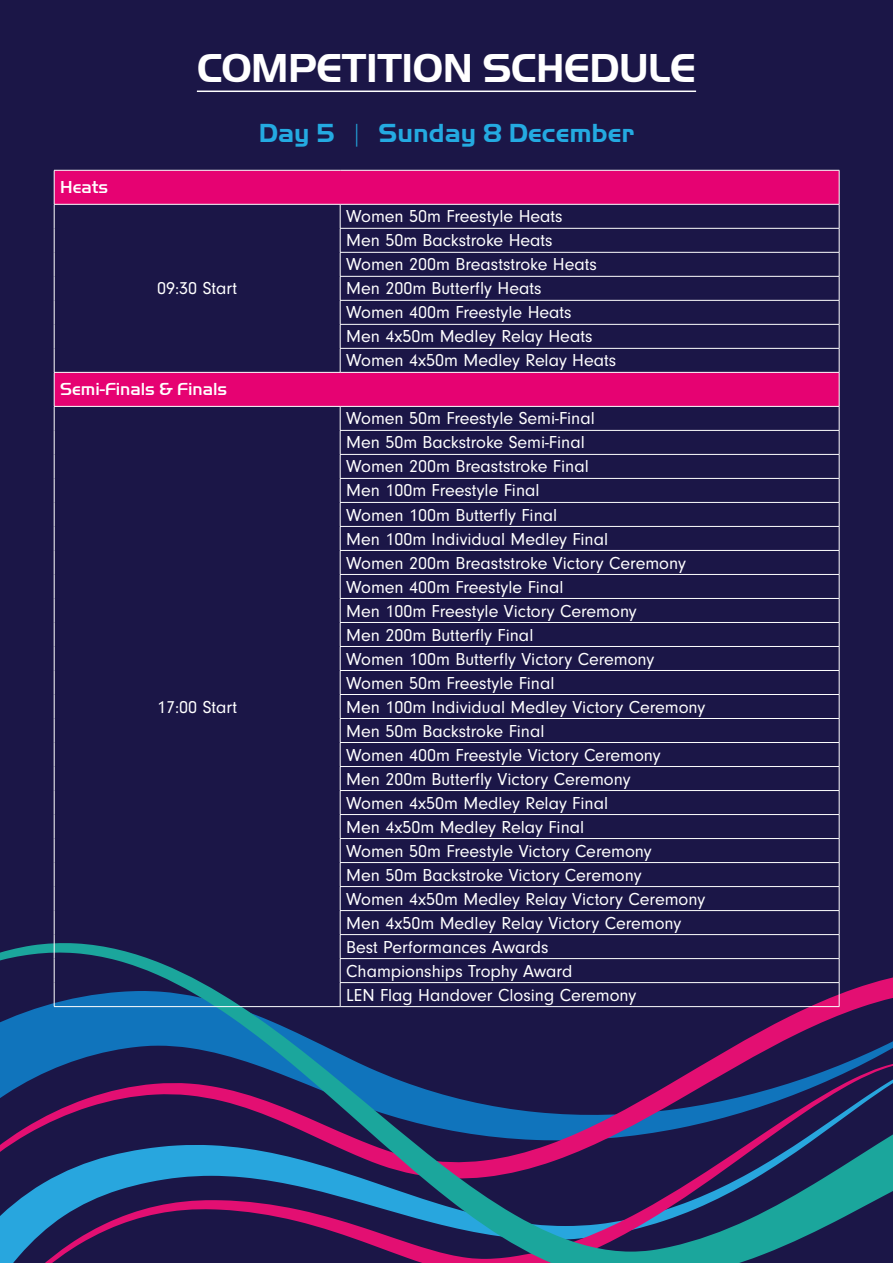
<style>
.page{position:relative;width:893px;height:1263px;background:#1b1647}
.page>*{position:absolute;margin:0;border:0;box-sizing:border-box;transform-origin:0 0}
.t1{font:700 42px "Handel Gothic LT";letter-spacing:-.01em;color:#fff}
.t2{font:700 27px "Handel Gothic Com";color:#24aae1}
.t3{font:18px/24px "Neuzeit Gro";color:#fff}
.t4{font:500 18px "Handel Gothic Com";color:#fff}
.t5{font:500 18px "Handel Gothic LT";color:#fff}
</style>
<div class="page">
<svg style="left:0;top:942px;width:893px;height:321px"></svg>
<hr style="left:197px;top:91px;width:499px;height:1px;background:#fff">
<svg style="left:55px;top:171px;width:784px;height:235px"></svg>
<hr style="left:54px;top:170px;width:286px;height:1px;background:#fff">
<hr style="left:54px;top:170px;width:1px;height:34px;background:#fff">
<hr style="left:340px;top:170px;width:499px;height:1px;background:#fff">
<hr style="left:839px;top:170px;width:1px;height:34px;background:#fff">
<hr style="left:54px;top:204px;width:286px;height:1px;background:#fff">
<hr style="left:340px;top:204px;width:499px;height:1px;background:#fff">
<hr style="left:340px;top:228px;width:499px;height:1px;background:#fff">
<hr style="left:340px;top:252px;width:499px;height:1px;background:#fff">
<hr style="left:340px;top:276px;width:499px;height:1px;background:#fff">
<hr style="left:340px;top:300px;width:499px;height:1px;background:#fff">
<hr style="left:340px;top:324px;width:499px;height:1px;background:#fff">
<svg style="left:54px;top:204px;width:1px;height:168px"></svg>
<hr style="left:340px;top:348px;width:499px;height:1px;background:#fff">
<svg style="left:340px;top:204px;width:1px;height:168px"></svg>
<svg style="left:839px;top:204px;width:1px;height:168px"></svg>
<hr style="left:54px;top:372px;width:286px;height:1px;background:#fff">
<hr style="left:54px;top:373px;width:1px;height:33px;background:#fff">
<hr style="left:340px;top:372px;width:499px;height:1px;background:#fff">
<hr style="left:839px;top:373px;width:1px;height:33px;background:#fff">
<hr style="left:54px;top:406px;width:286px;height:1px;background:#fff">
<hr style="left:340px;top:406px;width:499px;height:1px;background:#fff">
<hr style="left:340px;top:430px;width:499px;height:1px;background:#fff">
<hr style="left:340px;top:454px;width:499px;height:1px;background:#fff">
<hr style="left:340px;top:478px;width:499px;height:1px;background:#fff">
<hr style="left:340px;top:502px;width:499px;height:1px;background:#fff">
<hr style="left:340px;top:526px;width:499px;height:1px;background:#fff">
<hr style="left:340px;top:550px;width:499px;height:1px;background:#fff">
<hr style="left:340px;top:574px;width:499px;height:1px;background:#fff">
<hr style="left:340px;top:598px;width:499px;height:1px;background:#fff">
<hr style="left:340px;top:622px;width:499px;height:1px;background:#fff">
<hr style="left:340px;top:646px;width:499px;height:1px;background:#fff">
<hr style="left:340px;top:670px;width:499px;height:1px;background:#fff">
<hr style="left:340px;top:694px;width:499px;height:1px;background:#fff">
<hr style="left:340px;top:718px;width:499px;height:1px;background:#fff">
<hr style="left:340px;top:742px;width:499px;height:1px;background:#fff">
<hr style="left:340px;top:766px;width:499px;height:1px;background:#fff">
<hr style="left:340px;top:790px;width:499px;height:1px;background:#fff">
<hr style="left:340px;top:814px;width:499px;height:1px;background:#fff">
<hr style="left:340px;top:838px;width:499px;height:1px;background:#fff">
<hr style="left:340px;top:862px;width:499px;height:1px;background:#fff">
<hr style="left:340px;top:886px;width:499px;height:1px;background:#fff">
<hr style="left:340px;top:910px;width:499px;height:1px;background:#fff">
<hr style="left:340px;top:934px;width:499px;height:1px;background:#fff">
<hr style="left:340px;top:958px;width:499px;height:1px;background:#fff">
<svg style="left:54px;top:407px;width:1px;height:599px"></svg>
<hr style="left:340px;top:982px;width:499px;height:1px;background:#fff">
<svg style="left:340px;top:407px;width:1px;height:599px"></svg>
<svg style="left:839px;top:407px;width:1px;height:599px"></svg>
<hr style="left:54px;top:1006px;width:286px;height:1px;background:#fff">
<hr style="left:340px;top:1006px;width:499px;height:1px;background:#fff">
<h1 class="t1" style="left:197px;top:44px;width:500px">COMPETITION SCHEDULE</h1>
<p class="t5" style="left:60px;top:177px;width:50px">Heats</p>
<p class="t3" style="left:157px;top:277px;width:82px">09:30 Start</p>
<p class="t4" style="left:60px;top:379px;width:168px">Semi-Finals &amp; Finals</p>
<p class="t3" style="left:157px;top:695px;width:82px">17:00 Start</p>
<h2 class="t2" style="left:259px;top:117px;width:377px">Day 5 | Sunday 8 December</h2>
<p class="t3" style="left:346px;top:205px;width:272px">Women 50m Freestyle Heats<br>Men 50m Backstroke Heats<br>Women 200m Breaststroke Heats<br>Men 200m Butterfly Heats<br>Women 400m Freestyle Heats<br>Men 4x50m Medley Relay Heats<br>Women 4x50m Medley Relay Heats</p>
<p class="t3" style="left:346px;top:407px;width:361px">Women 50m Freestyle Semi-Final<br>Men 50m Backstroke Semi-Final<br>Women 200m Breaststroke Final<br>Men 100m Freestyle Final<br>Women 100m Butterfly Final<br>Men 100m Individual Medley Final<br>Women 200m Breaststroke Victory Ceremony<br>Women 400m Freestyle Final<br>Men 100m Freestyle Victory Ceremony<br>Men 200m Butterfly Final<br>Women 100m Butterfly Victory Ceremony<br>Women 50m Freestyle Final<br>Men 100m Individual Medley Victory Ceremony<br>Men 50m Backstroke Final<br>Women 400m Freestyle Victory Ceremony<br>Men 200m Butterfly Victory Ceremony<br>Women 4x50m Medley Relay Final<br>Men 4x50m Medley Relay Final<br>Women 50m Freestyle Victory Ceremony<br>Men 50m Backstroke Victory Ceremony<br>Women 4x50m Medley Relay Victory Ceremony<br>Men 4x50m Medley Relay Victory Ceremony<br>Best Performances Awards<br>Championships Trophy Award<br>LEN Flag Handover Closing Ceremony</p>
</div>
